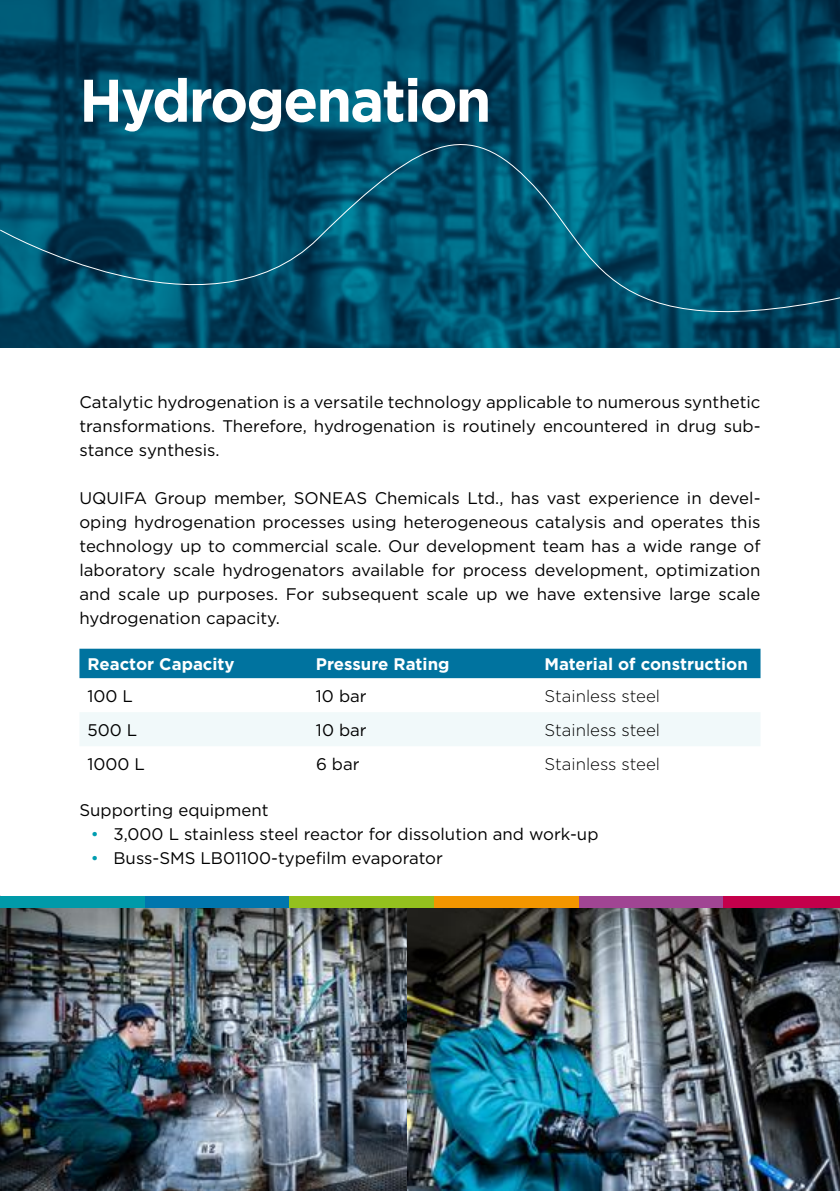
<style>
.page{position:relative;width:840px;height:1191px;background:#fff}
.page>*{position:absolute;margin:0;border:0;box-sizing:border-box;transform-origin:0 0}
.t1{font:700 60px "Gotham";letter-spacing:-.03em;color:#fff;scale:.95 1}
.t2{font:16.8px/24px "Gotham";color:#000;text-align:justify}
.t3{font:700 16.8px "Gotham";color:#fff}
.t4{font:300 16.8px "Gotham";color:#000}
.s1{color:#009db0}
</style>
<div class="page">
<svg style="left:0;top:0;width:839px;height:117px;background:#004762"></svg>
<svg style="left:0;top:117px;width:839px;height:231px;background:#014e69"></svg>
<img style="left:0;top:907px;width:407px;height:284px">
<img style="left:407px;top:907px;width:432px;height:284px">
<div style="left:79px;top:648px;width:681px;height:30px;background:#00739f"></div>
<div style="left:80px;top:712px;width:680px;height:34px;background:#f1f9fa"></div>
<div style="left:0;top:895px;width:145px;height:12px;background:#009aa9"></div>
<div style="left:145px;top:895px;width:144px;height:12px;background:#0076ad"></div>
<div style="left:289px;top:895px;width:145px;height:12px;background:#94c11e"></div>
<div style="left:434px;top:895px;width:144px;height:12px;background:#f39600"></div>
<div style="left:578px;top:895px;width:145px;height:12px;background:#a04593"></div>
<div style="left:723px;top:895px;width:116px;height:12px;background:#c4004b"></div>
<h1 class="t1" style="left:79px;top:61px;width:435px">Hydrogenation</h1>
<p class="t2" style="left:79px;top:390px;width:682px">Catalytic hydrogenation is a versatile technology applicable to numerous synthetic transformations. Therefore, hydrogenation is routinely encountered in drug sub&shy;stance synthesis.</p>
<p class="t2" style="left:79px;top:486px;width:682px">UQUIFA Group member, SONEAS Chemicals Ltd., has vast experience in devel&shy;oping hydrogenation processes using heterogeneous catalysis and operates this technology up to commercial scale. Our development team has a wide range of laboratory scale hydrogenators available for process development, optimization and scale up purposes. For subsequent scale up we have extensive large scale hydrogenation capacity.</p>
<p class="t3" style="left:87px;top:653px;width:149px">Reactor Capacity</p>
<p class="t3" style="left:316px;top:653px;width:135px">Pressure Rating</p>
<p class="t3" style="left:544px;top:653px;width:205px">Material of construction</p>
<p class="t2" style="left:87px;top:683px;width:47px">100 L</p>
<p class="t2" style="left:316px;top:683px;width:52px">10 bar</p>
<p class="t4" style="left:544px;top:685px;width:117px">Stainless steel</p>
<p class="t2" style="left:87px;top:717px;width:51px">500 L</p>
<p class="t2" style="left:316px;top:717px;width:52px">10 bar</p>
<p class="t4" style="left:544px;top:719px;width:117px">Stainless steel</p>
<p class="t2" style="left:87px;top:751px;width:59px">1000 L</p>
<p class="t2" style="left:316px;top:751px;width:45px">6 bar</p>
<p class="t4" style="left:544px;top:753px;width:117px">Stainless steel</p>
<p class="t2" style="left:79px;top:798px;width:190px">Supporting equipment</p>
<p class="t2" style="left:91px;top:822px;width:509px"><span class="s1">•</span> 3,000 L stainless steel reactor for dissolution and work-up</p>
<p class="t2" style="left:91px;top:846px;width:353px"><span class="s1">•</span> Buss-SMS LB01100-typefilm evaporator</p>
</div>
